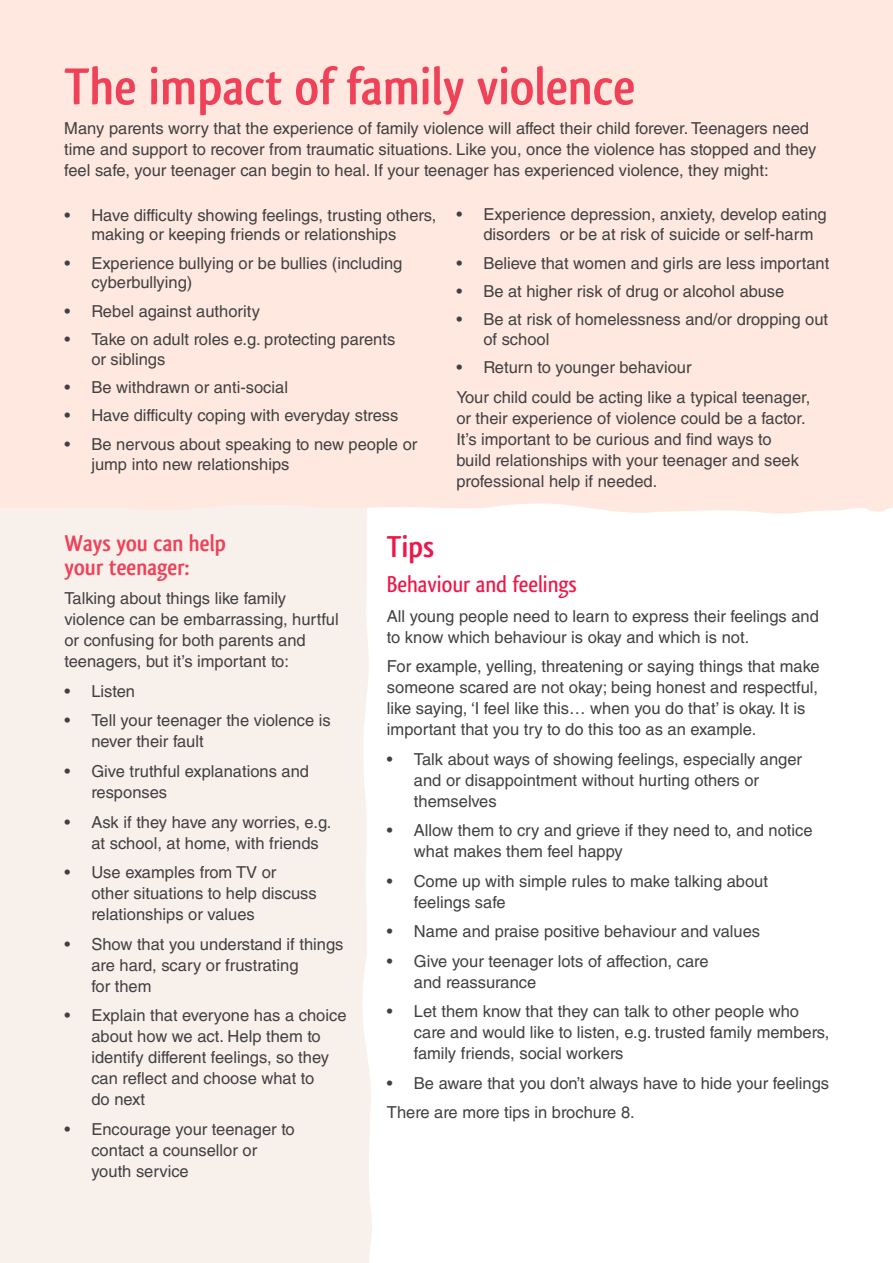
<style>
.page{position:relative;width:893px;height:1263px;background:#fff}
.page>*{position:absolute;margin:0;border:0;box-sizing:border-box;transform-origin:0 0}
.t1{font:700 54px "Qlassik";color:#ef4158}
.t2{font:700 31.5px "Qlassik";color:#ed1849}
.t3{font:700 24px/24px "Qlassik";color:#ef4158}
.t4{font:500 24px "Qlassik";color:#ed1849}
.t5{font:16.5px/21px "Helvetica LT Std";color:#414042}
</style>
<div class="page">
<div style="left:0;top:514px;width:372px;height:749px;background:#f7f0eb"></div>
<div style="left:0;top:0;width:893px;height:514px;background:#fee8df"></div>
<h1 class="t1" style="left:64px;top:55px;width:572px">The impact of family violence</h1>
<p class="t5" style="left:64px;top:117px;width:753px">Many parents worry that the experience of family violence will affect their child forever. Teenagers need time and support to recover from traumatic situations. Like you, once the violence has stopped and they feel safe, your teenager can begin to heal. If your teenager has experienced violence, they might:</p>
<p class="t5" style="left:91px;top:205px;width:346px;line-height:19.8px;text-indent:-27px">• Have difficulty showing feelings, trusting others, making or keeping friends or relationships</p>
<p class="t5" style="left:91px;top:253px;width:313px;line-height:19.8px;text-indent:-27px">• Experience bullying or be bullies (including cyberbullying)</p>
<p class="t5" style="left:64px;top:300px;width:197px">• Rebel against authority</p>
<p class="t5" style="left:91px;top:329px;width:305px;line-height:19.8px;text-indent:-27px">• Take on adult roles e.g. protecting parents or siblings</p>
<p class="t5" style="left:64px;top:377px;width:225px">• Be withdrawn or anti-social</p>
<p class="t5" style="left:64px;top:405px;width:336px">• Have difficulty coping with everyday stress</p>
<p class="t5" style="left:91px;top:434px;width:327px;line-height:19.8px;text-indent:-27px">• Be nervous about speaking to new people or jump into new relationships</p>
<p class="t5" style="left:483px;top:205px;width:345px;line-height:19.8px;text-indent:-27px">• Experience depression, anxiety, develop eating disorders or be at risk of suicide or self-harm</p>
<p class="t5" style="left:456px;top:252px;width:374px">• Believe that women and girls are less important</p>
<p class="t5" style="left:456px;top:281px;width:329px">• Be at higher risk of drug or alcohol abuse</p>
<p class="t5" style="left:483px;top:309px;width:346px;line-height:19.8px;text-indent:-27px">• Be at risk of homelessness and/or dropping out of school</p>
<p class="t5" style="left:456px;top:353px;width:356px;line-height:29.5px">• Return to younger behaviour<br>Your child could be acting like a typical teenager,</p>
<p class="t5" style="left:456px;top:407px;width:351px">or their experience of violence could be a factor.<br>It’s important to be curious and find ways to build relationships with your teenager and seek professional help if needed.</p>
<h3 class="t3" style="left:64px;top:531px;width:163px">Ways you can help your teenager:</h3>
<p class="t5" style="left:64px;top:588px;width:276px">Talking about things like family violence can be embarrassing, hurtful or confusing for both parents and teenagers, but it’s important to:</p>
<p class="t5" style="left:64px;top:681px;width:72px">• Listen</p>
<p class="t5" style="left:91px;top:710px;width:241px;text-indent:-27px">• Tell your teenager the violence is never their fault</p>
<p class="t5" style="left:91px;top:761px;width:219px;text-indent:-27px">• Give truthful explanations and responses</p>
<p class="t5" style="left:91px;top:811px;width:242px;text-indent:-27px">• Ask if they have any worries, e.g. at school, at home, with friends</p>
<p class="t5" style="left:91px;top:862px;width:227px;text-indent:-27px">• Use examples from TV or other situations to help discuss relationships or values</p>
<p class="t5" style="left:91px;top:933px;width:254px;text-indent:-27px">• Show that you understand if things are hard, scary or frustrating<br>for them</p>
<p class="t5" style="left:91px;top:1005px;width:257px;text-indent:-27px">• Explain that everyone has a choice about how we act. Help them to identify different feelings, so they can reflect and choose what to<br>do next</p>
<p class="t5" style="left:91px;top:1118px;width:205px;text-indent:-27px">• Encourage your teenager to contact a counsellor or youth service</p>
<h2 class="t2" style="left:387px;top:528px;width:49px">Tips</h2>
<h3 class="t4" style="left:387px;top:570px;width:191px">Behaviour and feelings</h3>
<p class="t5" style="left:387px;top:605px;width:433px">All young people need to learn to express their feelings and to know which behaviour is okay and which is not.</p>
<p class="t5" style="left:387px;top:656px;width:434px">For example, yelling, threatening or saying things that make someone scared are not okay; being honest and respectful, like saying, ‘I feel like this… when you do that’ is okay. It is important that you try to do this too as an example.</p>
<p class="t5" style="left:414px;top:748px;width:390px;text-indent:-27px">• Talk about ways of showing feelings, especially anger and or disappointment without hurting others or themselves</p>
<p class="t5" style="left:414px;top:820px;width:400px;text-indent:-27px">• Allow them to cry and grieve if they need to, and notice what makes them feel happy</p>
<p class="t5" style="left:414px;top:870px;width:356px;text-indent:-27px">• Come up with simple rules to make talking about feelings safe</p>
<p class="t5" style="left:387px;top:921px;width:375px">• Name and praise positive behaviour and values</p>
<p class="t5" style="left:414px;top:950px;width:296px;text-indent:-27px">• Give your teenager lots of affection, care and reassurance</p>
<p class="t5" style="left:414px;top:1001px;width:417px;text-indent:-27px">• Let them know that they can talk to other people who care and would like to listen, e.g. trusted family members, family friends, social workers</p>
<p class="t5" style="left:387px;top:1068px;width:444px;line-height:29.5px">• Be aware that you don’t always have to hide your feelings<br>There are more tips in brochure 8.</p>
</div>
